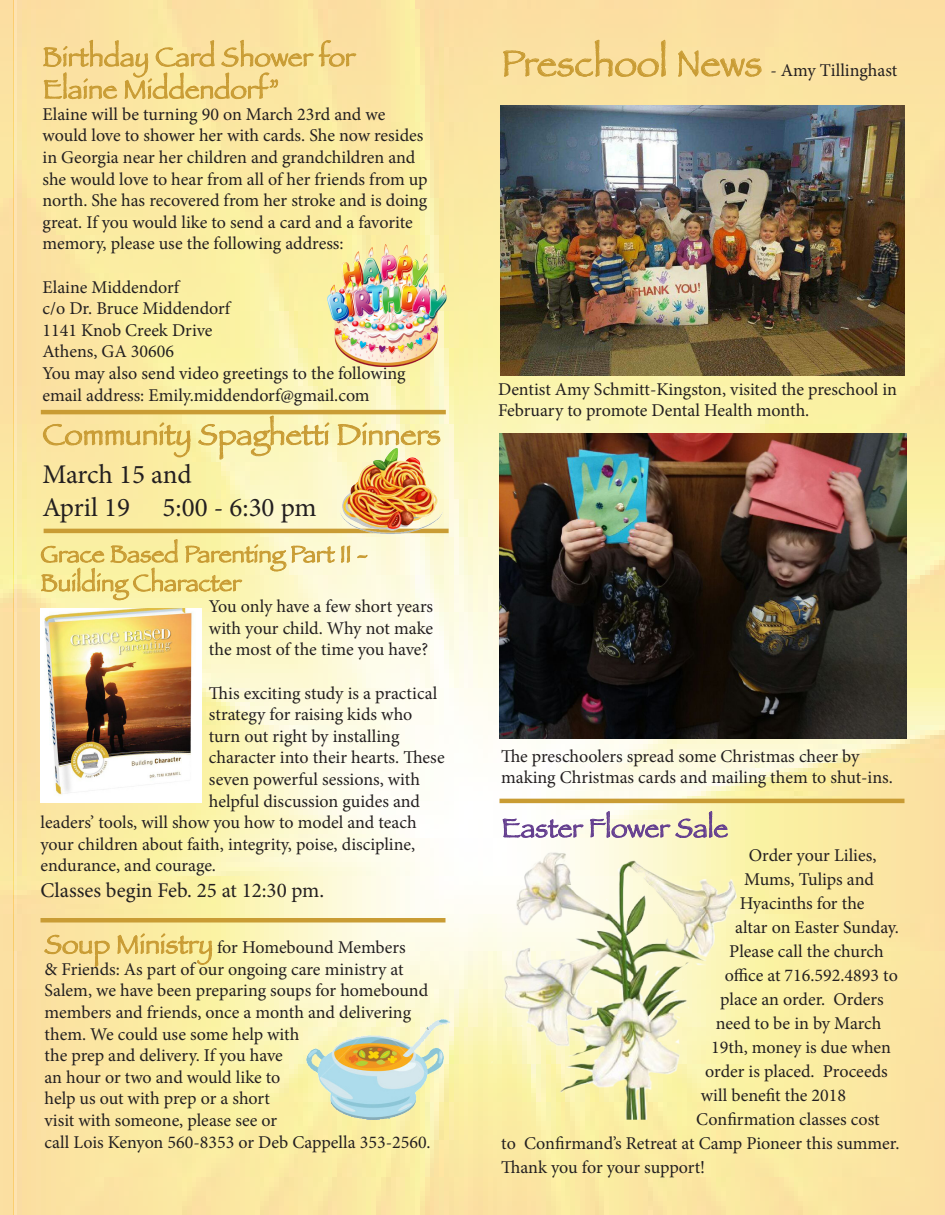
<style>
.page{position:relative;width:945px;height:1215px;background:#fff}
.page>*{position:absolute;margin:0;border:0;box-sizing:border-box;transform-origin:0 0}
.t1{font:30px "Papyrus";color:#c99c34}
.t2{font:27px "Papyrus";color:#c99c34}
.t3{font:27px "Minion Pro";letter-spacing:-.005em;color:#231f20}
.t4{font:27px "Papyrus";color:#643e8f}
.t5{font:24px "Papyrus";color:#c99c34}
.t6{font:21px "Minion Pro";color:#231f20}
.t7{font:18px/21.6px "Minion Pro";letter-spacing:-.005em;color:#231f20}
.s1{font-family:"Papyrus";font-size:27px;color:#c99c34}
.s2{font-family:"Papyrus";font-size:37.5px;color:#c99c34}
</style>
<div class="page">
<img style="left:0;top:0;width:945px;height:1215px">
<svg style="left:502px;top:816px;width:82px;height:28px"></svg>
<svg style="left:590px;top:811px;width:138px;height:28px"></svg>
<hr style="left:44px;top:529px;width:405px;height:4px;background:#c99c34">
<hr style="left:41px;top:410px;width:405px;height:4px;background:#c99c34">
<svg style="left:503px;top:27px;width:163px;height:72px"></svg>
<svg style="left:678px;top:47px;width:84px;height:30px"></svg>
<img style="left:325px;top:241px;width:125px;height:127px">
<svg style="left:43px;top:408px;width:148px;height:78px"></svg>
<svg style="left:198px;top:408px;width:132px;height:78px"></svg>
<svg style="left:337px;top:408px;width:104px;height:39px"></svg>
<svg style="left:43px;top:12px;width:314px;height:97px"></svg>
<img style="left:337px;top:447px;width:109px;height:89px">
<img style="left:40px;top:609px;width:162px;height:194px">
<svg style="left:341px;top:545px;width:10px;height:18px"></svg>
<svg style="left:357px;top:554px;width:11px;height:4px"></svg>
<svg style="left:41px;top:539px;width:294px;height:73px"></svg>
<img style="left:500px;top:434px;width:406px;height:305px">
<img style="left:501px;top:105px;width:403px;height:270px">
<hr style="left:40px;top:918px;width:406px;height:4px;background:#c99c34">
<hr style="left:500px;top:799px;width:404px;height:4px;background:#c99c34">
<img style="left:303px;top:1018px;width:148px;height:101px">
<img style="left:486px;top:844px;width:264px;height:276px">
<svg style="left:44px;top:934px;width:66px;height:41px"></svg>
<svg style="left:117px;top:917px;width:95px;height:79px"></svg>
<p class="t2" style="left:43px;top:41px;width:314px">Birthday Card Shower for</p>
<p class="t2" style="left:43px;top:73px;width:239px">Elaine Middendorf”</p>
<p class="t7" style="left:43px;top:103px;width:387px">Elaine will be turning 90 on March 23rd and we would love to shower her with cards. She now resides in Georgia near her children and grandchildren and she would love to hear from all of her friends from up north. She has recovered from her stroke and is doing great. If you would like to send a card and a favorite memory, please use the following address:</p>
<p class="t7" style="left:43px;top:276px;width:138px">Elaine Middendorf</p>
<p class="t7" style="left:43px;top:298px;width:189px">c/o Dr. Bruce Middendorf</p>
<p class="t7" style="left:43px;top:319px;width:172px">1141 Knob Creek Drive</p>
<p class="t7" style="left:43px;top:341px;width:133px">Athens, GA 30606</p>
<p class="t7" style="left:43px;top:362px;width:365px">You may also send video greetings to the following email address: Emily.middendorf@gmail.com</p>
<p class="t1" style="left:42px;top:416px;width:400px">Community Spaghetti Dinners</p>
<p class="t3" style="left:42px;top:457px;width:151px">March 15 and</p>
<p class="t3" style="left:42px;top:490px;width:276px">April 19 5:00 - 6:30 pm</p>
<p class="t5" style="left:40px;top:540px;width:329px">Grace Based Parenting Part II -</p>
<p class="t5" style="left:40px;top:568px;width:202px">Building Character</p>
<p class="t7" style="left:209px;top:596px;width:226px;text-align:justify">You only have a few short years with your child. Why not make the most of the time you have?</p>
<p class="t7" style="left:209px;top:682px;width:230px">This exciting study is a practical</p>
<p class="t7" style="left:209px;top:704px;width:205px">strategy for raising kids who</p>
<p class="t7" style="left:209px;top:725px;width:192px">turn out right by installing</p>
<p class="t7" style="left:209px;top:747px;width:237px">character into their hearts. These</p>
<p class="t7" style="left:209px;top:769px;width:213px">seven powerful sessions, with</p>
<p class="t7" style="left:209px;top:790px;width:213px">helpful discussion guides and</p>
<p class="t7" style="left:40px;top:812px;width:378px">leaders’ tools, will show you how to model and teach</p>
<p class="t7" style="left:40px;top:833px;width:376px">your children about faith, integrity, poise, discipline,</p>
<p class="t7" style="left:40px;top:855px;width:177px">endurance, and courage.</p>
<p class="t6" style="left:40px;top:876px;width:285px">Classes begin Feb. 25 at 12:30 pm.</p>
<p class="t7" style="left:45px;top:937px;width:388px"><span class="s1">Soup Ministry</span> for Homebound Members<br>&amp; Friends: As part of our ongoing care ministry at Salem, we have been preparing soups for homebound members and friends, once a month and delivering them. We could use some help with<br>the prep and delivery. If you have<br>an hour or two and would like to<br>help us out with prep or a short<br>visit with someone, please see or<br>call Lois Kenyon 560-8353 or Deb Cappella 353-2560.</p>
<p class="t7" style="left:501px;top:59px;width:398px"><span class="s2">Preschool News</span> - Amy Tillinghast</p>
<p class="t7" style="left:498px;top:378px;width:401px">Dentist Amy Schmitt-Kingston, visited the preschool in<br>February to promote Dental Health month.</p>
<p class="t7" style="left:501px;top:745px;width:393px">The preschoolers spread some Christmas cheer by making Christmas cards and mailing them to shut-ins.</p>
<p class="t4" style="left:501px;top:812px;width:228px">Easter Flower Sale</p>
<p class="t7" style="left:749px;top:844px;width:129px">Order your Lilies,</p>
<p class="t7" style="left:744px;top:868px;width:131px">Mums, Tulips and</p>
<p class="t7" style="left:740px;top:892px;width:126px">Hyacinths for the</p>
<p class="t7" style="left:735px;top:916px;width:165px">altar on Easter Sunday.</p>
<p class="t7" style="left:729px;top:940px;width:156px">Please call the church</p>
<p class="t7" style="left:725px;top:964px;width:175px">office at 716.592.4893 to</p>
<p class="t7" style="left:720px;top:988px;width:165px">place an order. Orders</p>
<p class="t7" style="left:716px;top:1012px;width:167px">need to be in by March</p>
<p class="t7" style="left:711px;top:1036px;width:181px">19th, money is due when</p>
<p class="t7" style="left:705px;top:1060px;width:184px">order is placed. Proceeds</p>
<p class="t7" style="left:701px;top:1084px;width:147px">will benefit the 2018</p>
<p class="t7" style="left:696px;top:1108px;width:185px">Confirmation classes cost</p>
<p class="t7" style="left:501px;top:1132px;width:400px">to Confirmand’s Retreat at Camp Pioneer this summer.</p>
<p class="t7" style="left:501px;top:1156px;width:205px">Thank you for your support!</p>
</div>
